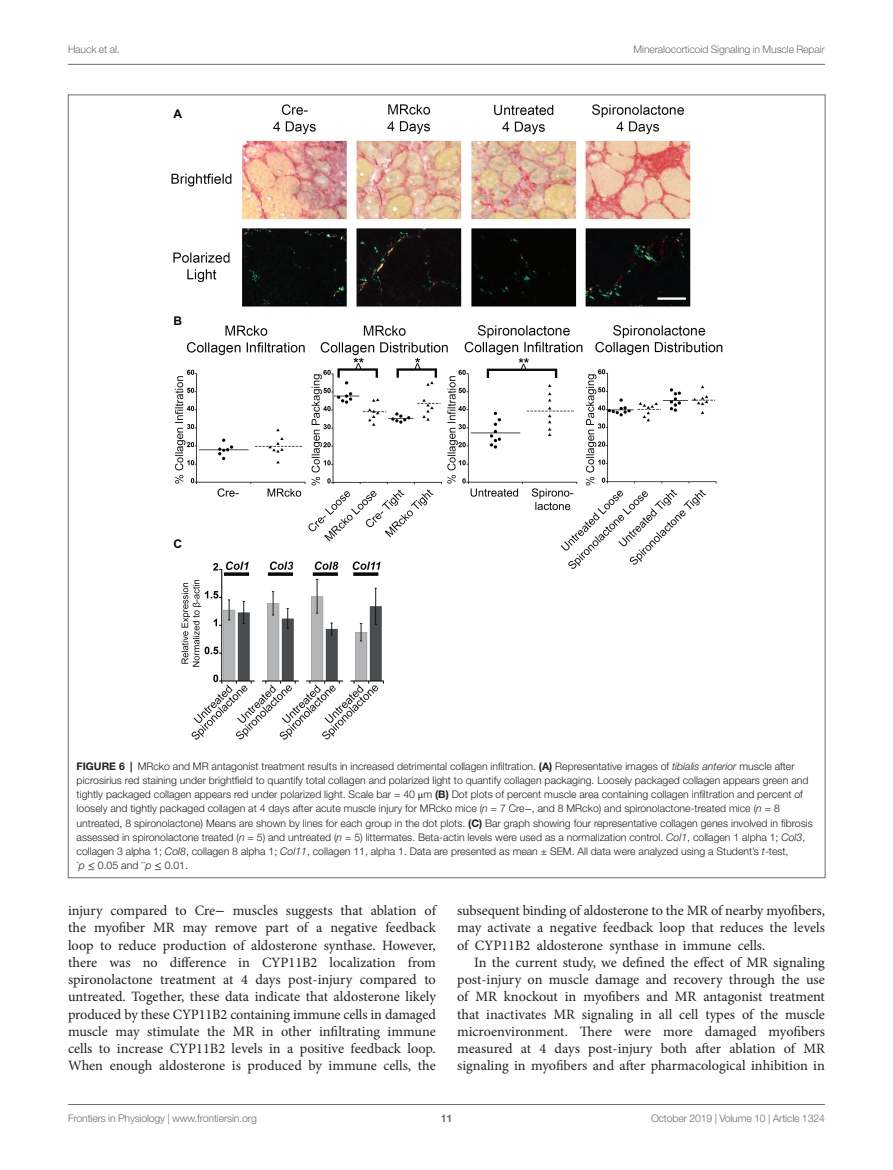
<style>
.page{position:relative;width:893px;height:1170px;background:#fff}
.page>*{position:absolute;margin:0;border:0;box-sizing:border-box;transform-origin:0 0}
.TEXT_FLUSH{font:14.25px/17.2px "Minion Pro";color:#231f20;text-align:justify}
.TEXT{font:14.25px/17.2px "Minion Pro";color:#231f20;text-align:justify}
.t1{font:700 12px "Arial";color:#040503}
.FIG_LEG{font:300 10.5px/14.2px "Helvetica Neue LT Std";color:#231f20}
.t2{font:300 10.5px "Helvetica Neue LT Std";letter-spacing:-.015em;color:#6c6d70}
.t3{font:700 10.5px "Helvetica Neue LT Std";color:#6c6d70}
.s1{font-weight:700}
.s2{font-style:italic}
.s3{font-family:"STIX General";font-weight:400}
.s4{font-family:"STIX General"}
</style>
<div class="page">
<hr style="left:68px;top:64px;width:757px;height:1px;background:#6c6d70">
<hr style="left:68px;top:1104px;width:757px;height:1px;background:#6c6d70">
<img style="left:171px;top:104px;width:552px;height:636px">
<p class="t2" style="left:68px;top:42px;width:53px">Hauck et al.</p>
<p class="t2" style="left:634px;top:42px;width:193px">Mineralocorticoid Signaling in Muscle Repair</p>
<p class="t1" style="left:173px;top:105px;width:10px">A</p>
<p class="t1" style="left:173px;top:313px;width:10px">B</p>
<p class="t1" style="left:173px;top:535px;width:10px">C</p>
<p class="FIG_LEG" style="left:77px;top:758px;width:738px"><span class="s1">FIGURE 6 |</span> MRcko and MR antagonist treatment results in increased detrimental collagen infiltration. <span class="s1">(A)</span> Representative images of <span class="s2">tibialis anterior</span> muscle after picrosirius red staining under brightfield to quantify total collagen and polarized light to quantify collagen packaging. Loosely packaged collagen appears green and tightly packaged collagen appears red under polarized light. Scale bar = 40 <span class="s3">μ</span>m <span class="s1">(B)</span> Dot plots of percent muscle area containing collagen infiltration and percent of loosely and tightly packaged collagen at 4 days after acute muscle injury for MRcko mice (<span class="s2">n</span> = 7 Cre<span class="s3">−</span>, and 8 MRcko) and spironolactone-treated mice (<span class="s2">n</span> = 8 untreated, 8 spironolactone) Means are shown by lines for each group in the dot plots. <span class="s1">(C)</span> Bar graph showing four representative collagen genes involved in fibrosis assessed in spironolactone treated (<span class="s2">n</span> = 5) and untreated (<span class="s2">n</span> = 5) littermates. Beta-actin levels were used as a normalization control. <span class="s2">Col1</span>, collagen 1 alpha 1; <span class="s2">Col3</span>, collagen 3 alpha 1; <span class="s2">Col8</span>, collagen 8 alpha 1; <span class="s2">Col11</span>, collagen 11, alpha 1. Data are presented as mean ± SEM. All data were analyzed using a Student’s <span class="s2">t</span>-test,<br><sup>*</sup><span class="s2">p</span> <span class="s3">≤</span> 0.05 and <sup>**</sup><span class="s2">p</span> <span class="s3">≤</span> 0.01.</p>
<p class="TEXT_FLUSH" style="left:68px;top:901px;width:369px">injury compared to Cre<span class="s4">−</span> muscles suggests that ablation of the myofiber MR may remove part of a negative feedback loop to reduce production of aldosterone synthase. However, there was no difference in CYP11B2 localization from spironolactone treatment at 4 days post-injury compared to untreated. Together, these data indicate that aldosterone likely produced by these CYP11B2 containing immune cells in damaged muscle may stimulate the MR in other infiltrating immune cells to increase CYP11B2 levels in a positive feedback loop.<br>When enough aldosterone is produced by immune cells, the</p>
<p class="TEXT_FLUSH" style="left:457px;top:901px;width:369px">subsequent binding of aldosterone to the MR of nearby myofibers, may activate a negative feedback loop that reduces the levels of CYP11B2 aldosterone synthase in immune cells.</p>
<p class="TEXT" style="left:457px;top:953px;width:369px;text-indent:17px">In the current study, we defined the effect of MR signaling post-injury on muscle damage and recovery through the use of MR knockout in myofibers and MR antagonist treatment that inactivates MR signaling in all cell types of the muscle microenvironment. There were more damaged myofibers measured at 4 days post-injury both after ablation of MR signaling in myofibers and after pharmacological inhibition in</p>
<p class="t2" style="left:68px;top:1111px;width:190px">Frontiers in Physiology | www.frontiersin.org</p>
<p class="t3" style="left:441px;top:1111px;width:13px">11</p>
<p class="t2" style="left:651px;top:1111px;width:175px">October 2019 | Volume 10 | Article 1324</p>
</div>
